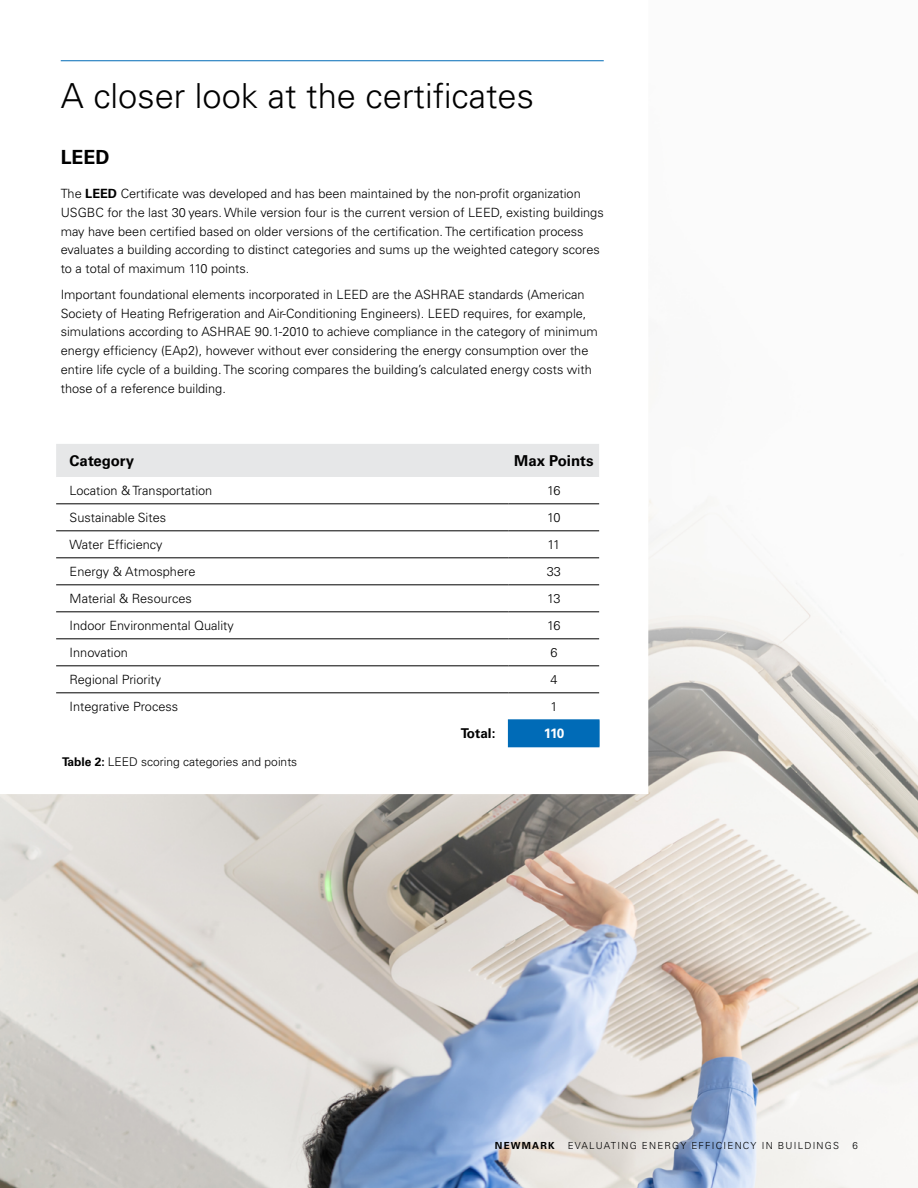
<style>
.page{position:relative;width:918px;height:1188px;background:#fff}
.page>*{position:absolute;margin:0;border:0;box-sizing:border-box;transform-origin:0 0}
.t1{font:300 34.5px "Univers LT Pro 45";color:#000}
.t2{font:700 19.5px "Univers LT Pro 65";color:#000}
.t3{font:700 15px "Univers LT Pro 65";color:#000}
.t4{font:700 13.5px "Univers LT Pro 65";color:#000}
.t5{font:700 13.5px "Univers LT Pro 65";color:#fff}
.t6{font:300 12.75px/18.8px "Univers LT Pro 45";color:#000}
.t7{font:300 12px "Univers LT Pro 45";color:#000}
.t8{font:300 9.75px "Univers LT Pro 45";letter-spacing:.125em;color:#000}
.t9{font:700 9.75px "Univers LT Pro 65";letter-spacing:.125em;color:#000}
.s1{font-family:"Univers LT Pro 65";font-weight:700}
</style>
<div class="page">
<img style="left:0;top:499px;width:918px;height:689px">
<div style="left:0;top:0;width:648px;height:794px;background:#fff"></div>
<hr style="left:61px;top:60px;width:543px;height:1px;background:#006bb7">
<div style="left:56px;top:444px;width:543px;height:33px;background:#e6e7e8"></div>
<svg style="left:56px;top:503px;width:543px;height:244px"></svg>
<div style="left:509px;top:720px;width:90px;height:27px;background:#006bb7"></div>
<hr style="left:56px;top:531px;width:453px;height:1px;background:#000">
<hr style="left:509px;top:531px;width:90px;height:1px;background:#000">
<hr style="left:56px;top:558px;width:453px;height:1px;background:#000">
<hr style="left:509px;top:558px;width:90px;height:1px;background:#000">
<hr style="left:56px;top:585px;width:453px;height:1px;background:#000">
<hr style="left:509px;top:585px;width:90px;height:1px;background:#000">
<hr style="left:56px;top:612px;width:453px;height:1px;background:#000">
<hr style="left:509px;top:612px;width:90px;height:1px;background:#000">
<hr style="left:56px;top:639px;width:453px;height:1px;background:#000">
<hr style="left:509px;top:639px;width:90px;height:1px;background:#000">
<hr style="left:56px;top:666px;width:453px;height:1px;background:#000">
<hr style="left:509px;top:666px;width:90px;height:1px;background:#000">
<hr style="left:56px;top:693px;width:453px;height:1px;background:#000">
<hr style="left:509px;top:693px;width:90px;height:1px;background:#000">
<hr style="left:56px;top:504px;width:453px;height:1px;background:#000">
<hr style="left:509px;top:504px;width:90px;height:1px;background:#000">
<hr style="left:508px;top:719px;width:92px;height:1px;background:#006bb7">
<svg style="left:599px;top:720px;width:1px;height:26px"></svg>
<hr style="left:508px;top:746px;width:92px;height:1px;background:#006bb7">
<svg style="left:508px;top:720px;width:1px;height:26px"></svg>
<h1 class="t1" style="left:61px;top:73px;width:475px">A closer look at the certificates</h1>
<h2 class="t2" style="left:61px;top:144px;width:50px">LEED</h2>
<p class="t6" style="left:61px;top:184px;width:544px">The <span class="s1">LEED</span> Certificate was developed and has been maintained by the non-profit organization USGBC for the last 30 years. While version four is the current version of LEED, existing buildings may have been certified based on older versions of the certification. The certification process evaluates a building according to distinct categories and sums up the weighted category scores to a total of maximum 110 points.</p>
<p class="t6" style="left:61px;top:285px;width:539px">Important foundational elements incorporated in LEED are the ASHRAE standards (American Society of Heating Refrigeration and Air-Conditioning Engineers). LEED requires, for example, simulations according to ASHRAE 90.1-2010 to achieve compliance in the category of minimum energy efficiency (EAp2), however without ever considering the energy consumption over the entire life cycle of a building. The scoring compares the building’s calculated energy costs with those of a reference building.</p>
<p class="t3" style="left:70px;top:450px;width:66px">Category</p>
<p class="t3" style="left:514px;top:450px;width:81px">Max Points</p>
<p class="t6" style="left:70px;top:481px;width:144px">Location &amp; Transportation</p>
<p class="t6" style="left:547px;top:481px;width:15px">16</p>
<p class="t6" style="left:70px;top:508px;width:98px">Sustainable Sites</p>
<p class="t6" style="left:547px;top:508px;width:15px">10</p>
<p class="t6" style="left:70px;top:535px;width:94px">Water Efficiency</p>
<p class="t6" style="left:548px;top:535px;width:14px">11</p>
<p class="t6" style="left:70px;top:562px;width:127px">Energy &amp; Atmosphere</p>
<p class="t6" style="left:547px;top:562px;width:16px">33</p>
<p class="t6" style="left:70px;top:589px;width:124px">Material &amp; Resources</p>
<p class="t6" style="left:547px;top:589px;width:15px">13</p>
<p class="t6" style="left:70px;top:616px;width:166px">Indoor Environmental Quality</p>
<p class="t6" style="left:547px;top:616px;width:15px">16</p>
<p class="t6" style="left:70px;top:643px;width:60px">Innovation</p>
<p class="t6" style="left:550px;top:643px;width:9px">6</p>
<p class="t6" style="left:70px;top:670px;width:93px">Regional Priority</p>
<p class="t6" style="left:550px;top:670px;width:9px">4</p>
<p class="t6" style="left:70px;top:697px;width:110px">Integrative Process</p>
<p class="t6" style="left:550px;top:697px;width:9px">1</p>
<p class="t4" style="left:461px;top:724px;width:36px">Total:</p>
<p class="t5" style="left:544px;top:724px;width:22px">110</p>
<p class="t7" style="left:62px;top:754px;width:237px"><span class="s1">Table 2:</span> LEED scoring categories and points</p>
<p class="t9" style="left:495px;top:1139px;width:61px">NEWMARK</p>
<p class="t8" style="left:568px;top:1139px;width:273px">EVALUATING ENERGY EFFICIENCY IN BUILDINGS</p>
<p class="t8" style="left:853px;top:1139px;width:7px">6</p>
</div>
